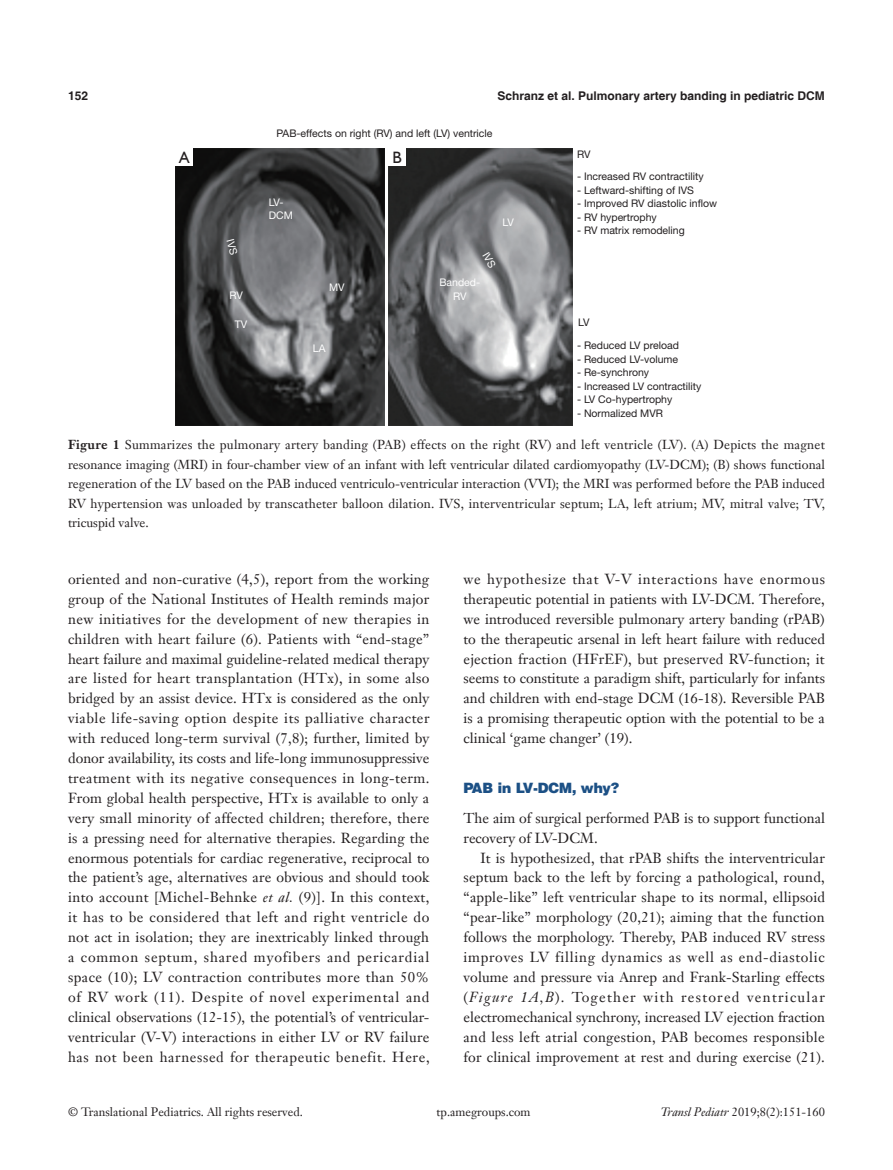
<style>
.page{position:relative;width:893px;height:1170px;background:#fff}
.page>*{position:absolute;margin:0;border:0;box-sizing:border-box;transform-origin:0 0}
.t1{font:16.5px "Humanist 521 BT";color:#231f20}
.t2{font:14.25px/20px "Janson Text LT";color:#231f20;text-align:justify}
.t3{font:900 14.25px "Helvetica";color:#1c5085}
.二级标题下沉{font:12.75px/19.5px "Janson Text LT";letter-spacing:.015em;color:#231f20;text-align:justify}
.t4{font:12px "Janson Text LT";color:#231f20}
.t5{font:700 12px "Helvetica";color:#231f20}
.二级标题下沉-2{font:10.5px "Helvetica Neue LT Pro";color:#231f20}
.二级标题下沉-3{font:10.5px/13.5px "Helvetica Neue LT Pro";color:#fff}
.s1{font-weight:700}
.s2{font-style:italic}
</style>
<div class="page">
<img style="left:176px;top:149px;width:209px;height:276px">
<img style="left:389px;top:149px;width:184px;height:276px">
<div style="left:176px;top:149px;width:17px;height:17px;background:#fff"></div>
<div style="left:389px;top:149px;width:17px;height:17px;background:#fff"></div>
<svg style="left:227px;top:239px;width:11px;height:16px"></svg>
<svg style="left:482px;top:252px;width:14px;height:16px"></svg>
<p class="t5" style="left:68px;top:88px;width:22px">152</p>
<p class="t5" style="left:497px;top:88px;width:329px">Schranz et al. Pulmonary artery banding in pediatric DCM</p>
<p class="二级标题下沉-2" style="left:276px;top:126px;width:218px">PAB-effects on right (RV) and left (LV) ventricle</p>
<p class="t1" style="left:179px;top:147px;width:12px">A</p>
<p class="t1" style="left:392px;top:147px;width:11px">B</p>
<p class="二级标题下沉-2" style="left:577px;top:148px;width:15px">RV</p>
<p class="二级标题下沉-3" style="left:269px;top:195px;width:26px">LV-<br>DCM</p>
<p class="二级标题下沉-3" style="left:230px;top:288px;width:15px">RV</p>
<p class="二级标题下沉-3" style="left:235px;top:317px;width:14px">TV</p>
<p class="二级标题下沉-3" style="left:329px;top:280px;width:17px">MV</p>
<p class="二级标题下沉-3" style="left:313px;top:341px;width:14px">LA</p>
<p class="二级标题下沉-3" style="left:439px;top:275px;width:42px;text-align:center">Banded-<br>RV</p>
<p class="二级标题下沉-3" style="left:502px;top:215px;width:13px">LV</p>
<p class="二级标题下沉-2" style="left:577px;top:170px;width:128px">- Increased RV contractility</p>
<p class="二级标题下沉-2" style="left:577px;top:183px;width:119px">- Leftward-shifting of IVS</p>
<p class="二级标题下沉-2" style="left:577px;top:197px;width:142px">- Improved RV diastolic inflow</p>
<p class="二级标题下沉-2" style="left:577px;top:210px;width:81px">- RV hypertrophy</p>
<p class="二级标题下沉-2" style="left:577px;top:224px;width:109px">- RV matrix remodeling</p>
<p class="二级标题下沉-2" style="left:578px;top:316px;width:13px">LV</p>
<p class="二级标题下沉-2" style="left:577px;top:339px;width:103px">- Reduced LV preload</p>
<p class="二级标题下沉-2" style="left:577px;top:353px;width:103px">- Reduced LV-volume</p>
<p class="二级标题下沉-2" style="left:577px;top:366px;width:74px">- Re-synchrony</p>
<p class="二级标题下沉-2" style="left:577px;top:380px;width:126px">- Increased LV contractility</p>
<p class="二级标题下沉-2" style="left:577px;top:393px;width:97px">- LV Co-hypertrophy</p>
<p class="二级标题下沉-2" style="left:577px;top:407px;width:87px">- Normalized MVR</p>
<p class="二级标题下沉" style="left:68px;top:435px;width:759px"><span class="s1">Figure 1</span> Summarizes the pulmonary artery banding (PAB) effects on the right (RV) and left ventricle (LV). (A) Depicts the magnet resonance imaging (MRI) in four-chamber view of an infant with left ventricular dilated cardiomyopathy (LV-DCM); (B) shows functional regeneration of the LV based on the PAB induced ventriculo-ventricular interaction (VVI); the MRI was performed before the PAB induced RV hypertension was unloaded by transcatheter balloon dilation. IVS, interventricular septum; LA, left atrium; MV, mitral valve; TV, tricuspid valve.</p>
<p class="t2" style="left:68px;top:569px;width:363px">oriented and non-curative (4,5), report from the working group of the National Institutes of Health reminds major new initiatives for the development of new therapies in children with heart failure (6). Patients with “end-stage” heart failure and maximal guideline-related medical therapy are listed for heart transplantation (HTx), in some also bridged by an assist device. HTx is considered as the only viable life-saving option despite its palliative character with reduced long-term survival (7,8); further, limited by donor availability, its costs and life-long immunosuppressive treatment with its negative consequences in long-term.<br>From global health perspective, HTx is available to only a very small minority of affected children; therefore, there is a pressing need for alternative therapies. Regarding the enormous potentials for cardiac regenerative, reciprocal to the patient’s age, alternatives are obvious and should took into account [Michel-Behnke <span class="s2">et al.</span> (9)]. In this context, it has to be considered that left and right ventricle do not act in isolation; they are inextricably linked through a common septum, shared myofibers and pericardial space (10); LV contraction contributes more than 50% of RV work (11). Despite of novel experimental and clinical observations (12-15), the potential’s of ventricular&shy;ventricular (V-V) interactions in either LV or RV failure has not been harnessed for therapeutic benefit. Here,</p>
<p class="t2" style="left:463px;top:569px;width:363px">we hypothesize that V-V interactions have enormous therapeutic potential in patients with LV-DCM. Therefore, we introduced reversible pulmonary artery banding (rPAB) to the therapeutic arsenal in left heart failure with reduced ejection fraction (HFrEF), but preserved RV-function; it seems to constitute a paradigm shift, particularly for infants and children with end-stage DCM (16-18). Reversible PAB is a promising therapeutic option with the potential to be a clinical ‘game changer’ (19).</p>
<p class="t3" style="left:463px;top:778px;width:157px">PAB in LV-DCM, why?</p>
<p class="t2" style="left:463px;top:807px;width:363px">The aim of surgical performed PAB is to support functional recovery of LV-DCM.</p>
<p class="t2" style="left:463px;top:847px;width:363px;text-indent:17px">It is hypothesized, that rPAB shifts the interventricular septum back to the left by forcing a pathological, round, “apple-like” left ventricular shape to its normal, ellipsoid “pear-like” morphology (20,21); aiming that the function follows the morphology. Thereby, PAB induced RV stress improves LV filling dynamics as well as end-diastolic volume and pressure via Anrep and Frank-Starling effects (<span class="s2">Figure 1A,B</span>). Together with restored ventricular electromechanical synchrony, increased LV ejection fraction and less left atrial congestion, PAB becomes responsible for clinical improvement at rest and during exercise (21).</p>
<p class="t4" style="left:68px;top:1104px;width:236px">© Translational Pediatrics. All rights reserved.</p>
<p class="t4" style="left:437px;top:1104px;width:95px">tp.amegroups.com</p>
<p class="t4" style="left:661px;top:1104px;width:166px"><span class="s2">Transl Pediatr</span> 2019;8(2):151-160</p>
</div>
